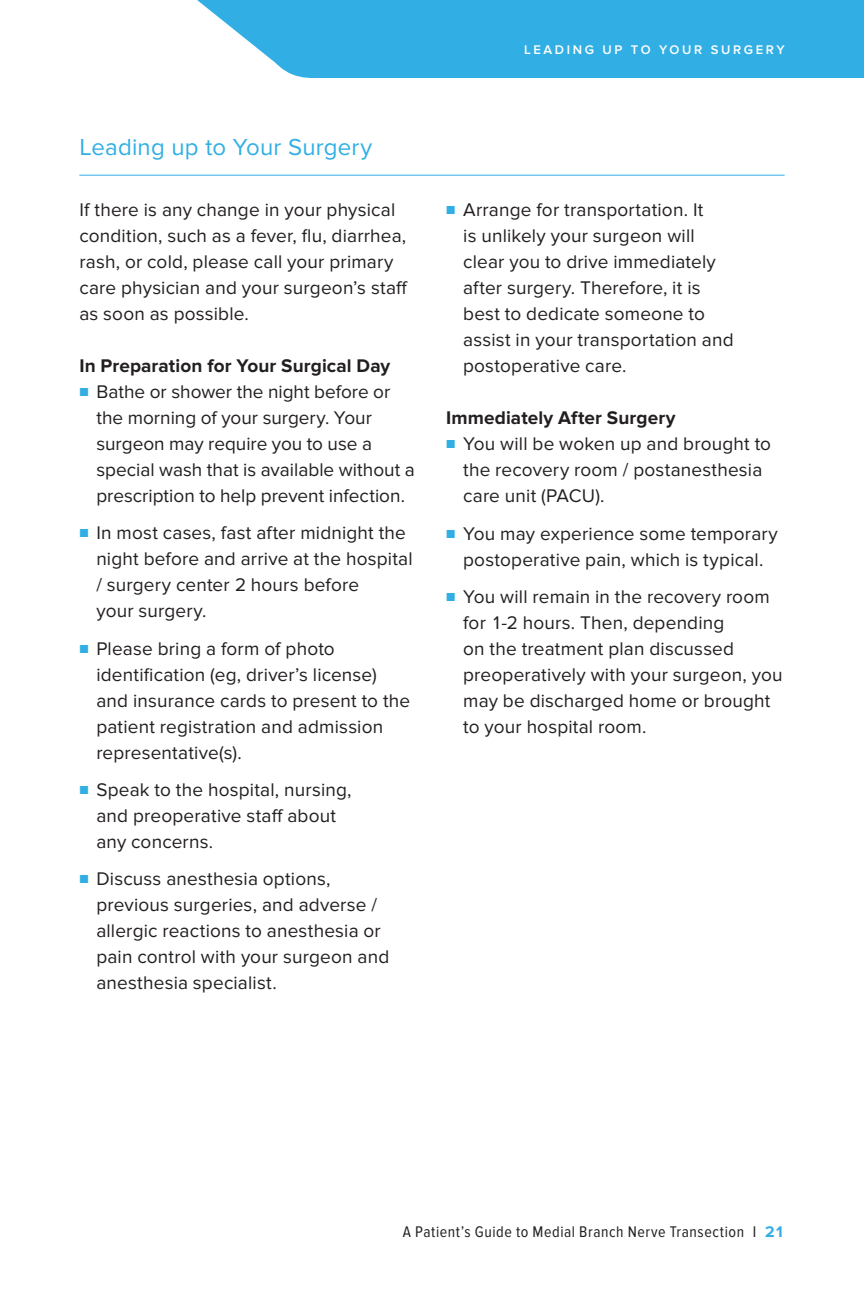
<style>
.page{position:relative;width:864px;height:1296px;background:#fff}
.page>*{position:absolute;margin:0;border:0;box-sizing:border-box;transform-origin:0 0}
.t1{font:24px "Proxima Nova";letter-spacing:.01em;color:#31afe4}
.t2{font:19px/26px "Proxima Nova";letter-spacing:.01em;color:#231f20}
.t3{font:700 19px "Proxima Nova";letter-spacing:.005em;color:#231f20}
.t4{font:16px "Proxima Nova Cond";letter-spacing:.035em;color:#231f20}
.t5{font:600 13px "Proxima Nova";letter-spacing:.2em;color:#fff}
.s1{font-size:14px;color:#31afe4}
.s2{font-family:"Proxima Nova";font-weight:700;color:#31afe4}
</style>
<div class="page">
<svg style="left:197px;top:0;width:667px;height:78px;background:#40b4e5"></svg>
<hr style="left:79px;top:175px;width:706px;height:1px;background:#31afe4">
<p class="t5" style="left:524px;top:42px;width:262px">LEADING UP TO YOUR SURGERY</p>
<p class="t1" style="left:79px;top:133px;width:295px">Leading up to Your Surgery</p>
<p class="t2" style="left:79px;top:197px;width:330px">If there is any change in your physical condition, such as a fever, flu, diarrhea, rash, or cold, please call your primary care physician and your surgeon’s staff as soon as possible.</p>
<p class="t3" style="left:79px;top:355px;width:312px">In Preparation for Your Surgical Day</p>
<p class="t2" style="left:96px;top:379px;width:320px;text-indent:-17px"><span class="s1">■</span> Bathe or shower the night before or the morning of your surgery. Your surgeon may require you to use a special wash that is available without a prescription to help prevent infection.</p>
<p class="t2" style="left:96px;top:520px;width:318px;text-indent:-17px"><span class="s1">■</span> In most cases, fast after midnight the night before and arrive at the hospital / surgery center 2 hours before<br>your surgery.</p>
<p class="t2" style="left:96px;top:636px;width:315px;text-indent:-17px"><span class="s1">■</span> Please bring a form of photo identification (eg, driver’s license) and insurance cards to present to the patient registration and admission representative(s).</p>
<p class="t2" style="left:96px;top:777px;width:257px;text-indent:-17px"><span class="s1">■</span> Speak to the hospital, nursing, and preoperative staff about any concerns.</p>
<p class="t2" style="left:96px;top:866px;width:294px;text-indent:-17px"><span class="s1">■</span> Discuss anesthesia options, previous surgeries, and adverse / allergic reactions to anesthesia or pain control with your surgeon and anesthesia specialist.</p>
<p class="t2" style="left:463px;top:197px;width:272px;text-indent:-17px"><span class="s1">■</span> Arrange for transportation. It<br>is unlikely your surgeon will clear you to drive immediately after surgery. Therefore, it is best to dedicate someone to assist in your transportation and postoperative care.</p>
<p class="t3" style="left:446px;top:407px;width:231px">Immediately After Surgery</p>
<p class="t2" style="left:463px;top:431px;width:309px;text-indent:-17px"><span class="s1">■</span> You will be woken up and brought to the recovery room / postanesthesia care unit (PACU).</p>
<p class="t2" style="left:446px;top:521px;width:333px;text-align:center"><span class="s1">■</span> You may experience some temporary postoperative pain, which is typical.</p>
<p class="t2" style="left:463px;top:584px;width:321px;text-indent:-17px"><span class="s1">■</span> You will remain in the recovery room for 1-2 hours. Then, depending<br>on the treatment plan discussed preoperatively with your surgeon, you may be discharged home or brought to your hospital room.</p>
<p class="t4" style="left:403px;top:1222px;width:383px">A Patient’s Guide to Medial Branch Nerve Transection I <span class="s2">21</span></p>
</div>
